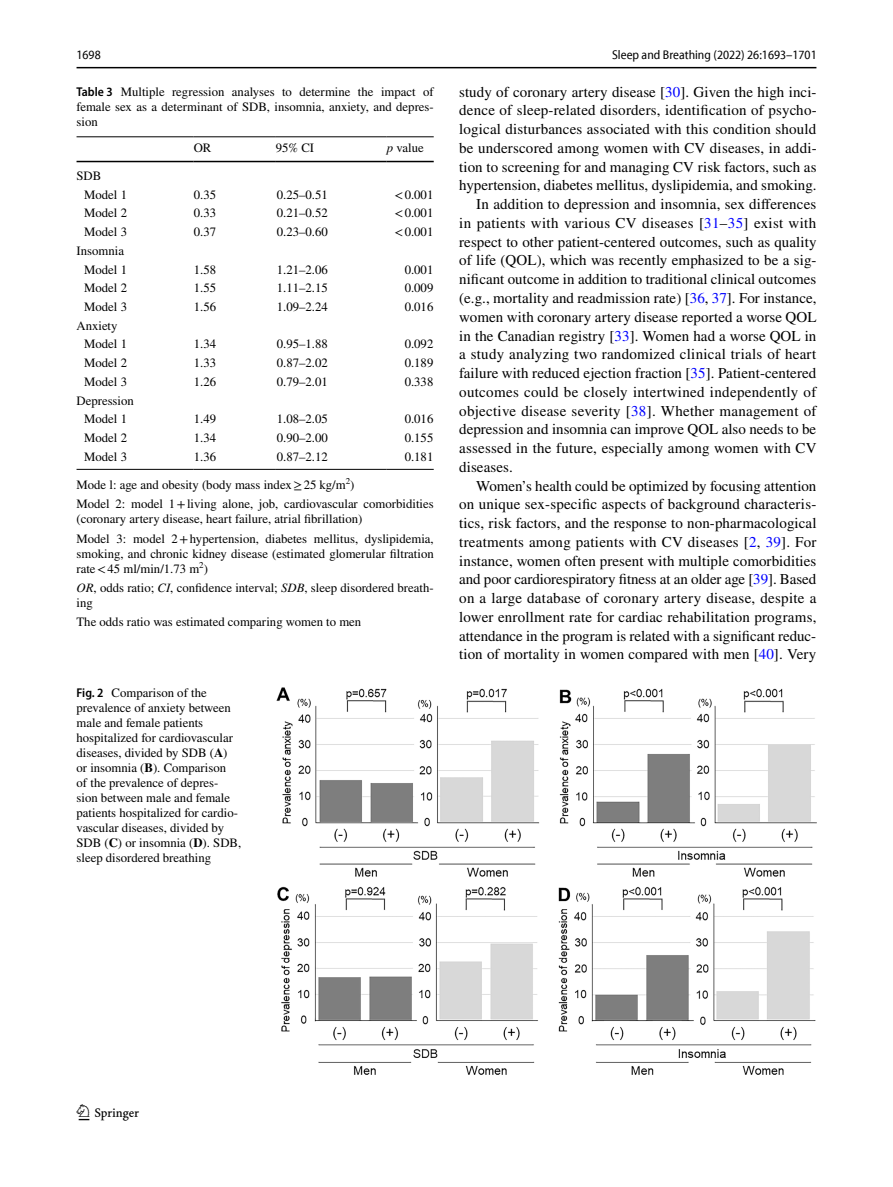
<style>
.page{position:relative;width:893px;height:1187px;background:#fff}
.page>*{position:absolute;margin:0;border:0;box-sizing:border-box;transform-origin:0 0}
.t1{font:22.5px "Springnew Regular 2";color:#000}
.t2{font:15px "STIX";letter-spacing:.005em;color:#000}
.t3{font:12.75px/15px "STIX";color:#000}
.t4{font:semi-condensed 12.75px "Myriad Pro Unic";color:#000}
.s1{font-family:"Myriad Pro";font-weight:600;font-stretch:semi-condensed}
.s2{font-style:italic}
.s3{font-weight:700}
.s4{color:#00f}
</style>
<div class="page">
<hr style="left:77px;top:67px;width:739px;height:1px;background:#000">
<hr style="left:77px;top:136px;width:117px;height:1px;background:#000">
<hr style="left:77px;top:161px;width:117px;height:1px;background:#000">
<hr style="left:194px;top:136px;width:82px;height:1px;background:#000">
<hr style="left:194px;top:161px;width:82px;height:1px;background:#000">
<hr style="left:276px;top:136px;width:111px;height:1px;background:#000">
<hr style="left:276px;top:161px;width:111px;height:1px;background:#000">
<hr style="left:387px;top:136px;width:47px;height:1px;background:#000">
<hr style="left:387px;top:161px;width:47px;height:1px;background:#000">
<hr style="left:77px;top:469px;width:117px;height:1px;background:#000">
<hr style="left:194px;top:469px;width:82px;height:1px;background:#000">
<hr style="left:276px;top:469px;width:111px;height:1px;background:#000">
<hr style="left:387px;top:469px;width:47px;height:1px;background:#000">
<img style="left:276px;top:687px;width:540px;height:386px">
<p class="t4" style="left:77px;top:50px;width:26px">1698</p>
<p class="t4" style="left:612px;top:50px;width:206px">Sleep and Breathing (2022) 26:1693–1701</p>
<p class="t3" style="left:77px;top:85px;width:359px;text-align:justify"><span class="s1">Table 3</span> Multiple regression analyses to determine the impact of female sex as a determinant of SDB, insomnia, anxiety, and depres&shy;sion</p>
<p class="t3" style="left:84px;top:167px;width:44px;line-height:18.8px;text-indent:-8px">SDB<br>Model 1</p>
<p class="t3" style="left:194px;top:141px;width:19px">OR</p>
<p class="t3" style="left:276px;top:141px;width:40px">95% CI</p>
<p class="t3" style="left:387px;top:141px;width:38px"><span class="s2">p</span> value</p>
<p class="t3" style="left:194px;top:188px;width:24px">0.35</p>
<p class="t3" style="left:277px;top:188px;width:52px">0.25–0.51</p>
<p class="t3" style="left:394px;top:188px;width:41px">&lt;0.001</p>
<p class="t3" style="left:84px;top:206px;width:44px">Model 2</p>
<p class="t3" style="left:194px;top:206px;width:24px">0.33</p>
<p class="t3" style="left:277px;top:206px;width:52px">0.21–0.52</p>
<p class="t3" style="left:394px;top:206px;width:41px">&lt;0.001</p>
<p class="t3" style="left:84px;top:225px;width:44px">Model 3</p>
<p class="t3" style="left:194px;top:225px;width:24px">0.37</p>
<p class="t3" style="left:277px;top:225px;width:52px">0.23–0.60</p>
<p class="t3" style="left:394px;top:225px;width:41px">&lt;0.001</p>
<p class="t3" style="left:77px;top:242px;width:52px;line-height:18.8px;text-align:right">Insomnia<br>Model 1</p>
<p class="t3" style="left:194px;top:262px;width:24px">1.58</p>
<p class="t3" style="left:277px;top:262px;width:52px">1.21–2.06</p>
<p class="t3" style="left:405px;top:262px;width:30px">0.001</p>
<p class="t3" style="left:84px;top:281px;width:44px">Model 2</p>
<p class="t3" style="left:194px;top:281px;width:24px">1.55</p>
<p class="t3" style="left:277px;top:281px;width:52px">1.11–2.15</p>
<p class="t3" style="left:405px;top:281px;width:30px">0.009</p>
<p class="t3" style="left:84px;top:300px;width:44px">Model 3</p>
<p class="t3" style="left:194px;top:300px;width:24px">1.56</p>
<p class="t3" style="left:277px;top:300px;width:52px">1.09–2.24</p>
<p class="t3" style="left:405px;top:300px;width:30px">0.016</p>
<p class="t3" style="left:84px;top:317px;width:44px;line-height:18.8px;text-indent:-8px">Anxiety<br>Model 1</p>
<p class="t3" style="left:194px;top:337px;width:24px">1.34</p>
<p class="t3" style="left:277px;top:337px;width:52px">0.95–1.88</p>
<p class="t3" style="left:405px;top:337px;width:30px">0.092</p>
<p class="t3" style="left:84px;top:356px;width:44px">Model 2</p>
<p class="t3" style="left:194px;top:356px;width:24px">1.33</p>
<p class="t3" style="left:277px;top:356px;width:52px">0.87–2.02</p>
<p class="t3" style="left:405px;top:356px;width:30px">0.189</p>
<p class="t3" style="left:84px;top:375px;width:44px">Model 3</p>
<p class="t3" style="left:194px;top:375px;width:24px">1.26</p>
<p class="t3" style="left:277px;top:375px;width:52px">0.79–2.01</p>
<p class="t3" style="left:405px;top:375px;width:30px">0.338</p>
<p class="t3" style="left:77px;top:392px;width:59px;line-height:18.8px;text-align:center">Depression<br>Model 1</p>
<p class="t3" style="left:194px;top:412px;width:24px">1.49</p>
<p class="t3" style="left:277px;top:412px;width:52px">1.08–2.05</p>
<p class="t3" style="left:405px;top:412px;width:30px">0.016</p>
<p class="t3" style="left:84px;top:431px;width:44px">Model 2</p>
<p class="t3" style="left:194px;top:431px;width:24px">1.34</p>
<p class="t3" style="left:277px;top:431px;width:52px">0.90–2.00</p>
<p class="t3" style="left:405px;top:431px;width:30px">0.155</p>
<p class="t3" style="left:84px;top:450px;width:44px">Model 3</p>
<p class="t3" style="left:194px;top:450px;width:24px">1.36</p>
<p class="t3" style="left:277px;top:450px;width:52px">0.87–2.12</p>
<p class="t3" style="left:405px;top:450px;width:30px">0.181</p>
<p class="t3" style="left:77px;top:476px;width:359px;line-height:19.2px">Mode l: age and obesity (body mass index≥25 kg/m<sup>2</sup>)<br>Model 2: model 1+living alone, job, cardiovascular comorbidities</p>
<p class="t3" style="left:77px;top:510px;width:359px;line-height:19.2px">(coronary artery disease, heart failure, atrial fibrillation)<br>Model 3: model 2+hypertension, diabetes mellitus, dyslipidemia,</p>
<p class="t3" style="left:77px;top:546px;width:359px">smoking, and chronic kidney disease (estimated glomerular filtration rate&lt;45 ml/min/1.73 m<sup>2</sup>)</p>
<p class="t3" style="left:77px;top:581px;width:359px"><span class="s2">OR</span>, odds ratio; <span class="s2">CI</span>, confidence interval; <span class="s2">SDB</span>, sleep disordered breath&shy;ing</p>
<p class="t3" style="left:77px;top:615px;width:286px">The odds ratio was estimated comparing women to men</p>
<p class="t3" style="left:77px;top:686px;width:166px"><span class="s1">Fig. 2</span> Comparison of the prevalence of anxiety between male and female patients hospitalized for cardiovascular diseases, divided by SDB (<span class="s3">A</span>) or insomnia (<span class="s3">B</span>). Comparison<br>of the prevalence of depres&shy;sion between male and female patients hospitalized for cardio&shy;vascular diseases, divided by<br>SDB (<span class="s3">C</span>) or insomnia (<span class="s3">D</span>). SDB, sleep disordered breathing</p>
<p class="t2" style="left:459px;top:81px;width:359px">study of coronary artery disease [<span class="s4">30</span>]. Given the high inci-</p>
<p class="t2" style="left:459px;top:100px;width:359px">dence of sleep-related disorders, identification of psycho-</p>
<p class="t2" style="left:459px;top:119px;width:359px">logical disturbances associated with this condition should</p>
<p class="t2" style="left:459px;top:137px;width:359px">be underscored among women with CV diseases, in addi-</p>
<p class="t2" style="left:459px;top:156px;width:359px">tion to screening for and managing CV risk factors, such as</p>
<p class="t2" style="left:459px;top:175px;width:359px">hypertension, diabetes mellitus, dyslipidemia, and smoking.</p>
<p class="t2" style="left:476px;top:194px;width:342px">In addition to depression and insomnia, sex differences</p>
<p class="t2" style="left:459px;top:212px;width:359px">in patients with various CV diseases [<span class="s4">31</span>–<span class="s4">35</span>] exist with</p>
<p class="t2" style="left:459px;top:231px;width:359px">respect to other patient-centered outcomes, such as quality</p>
<p class="t2" style="left:459px;top:250px;width:359px">of life (QOL), which was recently emphasized to be a sig-</p>
<p class="t2" style="left:459px;top:269px;width:358px">nificant outcome in addition to traditional clinical outcomes</p>
<p class="t2" style="left:459px;top:287px;width:359px">(e.g., mortality and readmission rate) [<span class="s4">36</span>, <span class="s4">37</span>]. For instance,</p>
<p class="t2" style="left:459px;top:306px;width:359px">women with coronary artery disease reported a worse QOL</p>
<p class="t2" style="left:459px;top:325px;width:359px">in the Canadian registry [<span class="s4">33</span>]. Women had a worse QOL in</p>
<p class="t2" style="left:459px;top:344px;width:359px">a study analyzing two randomized clinical trials of heart</p>
<p class="t2" style="left:459px;top:362px;width:358px">failure with reduced ejection fraction [<span class="s4">35</span>]. Patient-centered</p>
<p class="t2" style="left:459px;top:381px;width:359px">outcomes could be closely intertwined independently of</p>
<p class="t2" style="left:459px;top:400px;width:359px">objective disease severity [<span class="s4">38</span>]. Whether management of</p>
<p class="t2" style="left:459px;top:419px;width:358px">depression and insomnia can improve QOL also needs to be</p>
<p class="t2" style="left:459px;top:437px;width:359px">assessed in the future, especially among women with CV</p>
<p class="t2" style="left:459px;top:456px;width:55px">diseases.</p>
<p class="t2" style="left:476px;top:475px;width:342px">Women’s health could be optimized by focusing attention</p>
<p class="t2" style="left:459px;top:494px;width:359px">on unique sex-specific aspects of background characteris-</p>
<p class="t2" style="left:459px;top:512px;width:359px">tics, risk factors, and the response to non-pharmacological</p>
<p class="t2" style="left:459px;top:531px;width:359px">treatments among patients with CV diseases [<span class="s4">2</span>, <span class="s4">39</span>]. For</p>
<p class="t2" style="left:459px;top:550px;width:359px">instance, women often present with multiple comorbidities</p>
<p class="t2" style="left:459px;top:569px;width:358px">and poor cardiorespiratory fitness at an older age [<span class="s4">39</span>]. Based</p>
<p class="t2" style="left:459px;top:587px;width:359px">on a large database of coronary artery disease, despite a</p>
<p class="t2" style="left:459px;top:606px;width:359px">lower enrollment rate for cardiac rehabilitation programs,</p>
<p class="t2" style="left:459px;top:625px;width:358px">attendance in the program is related with a significant reduc-</p>
<p class="t2" style="left:459px;top:644px;width:359px">tion of mortality in women compared with men [<span class="s4">40</span>]. Very</p>
<h1 class="t1" style="left:79px;top:1104px;width:62px">1 3</h1>
</div>
